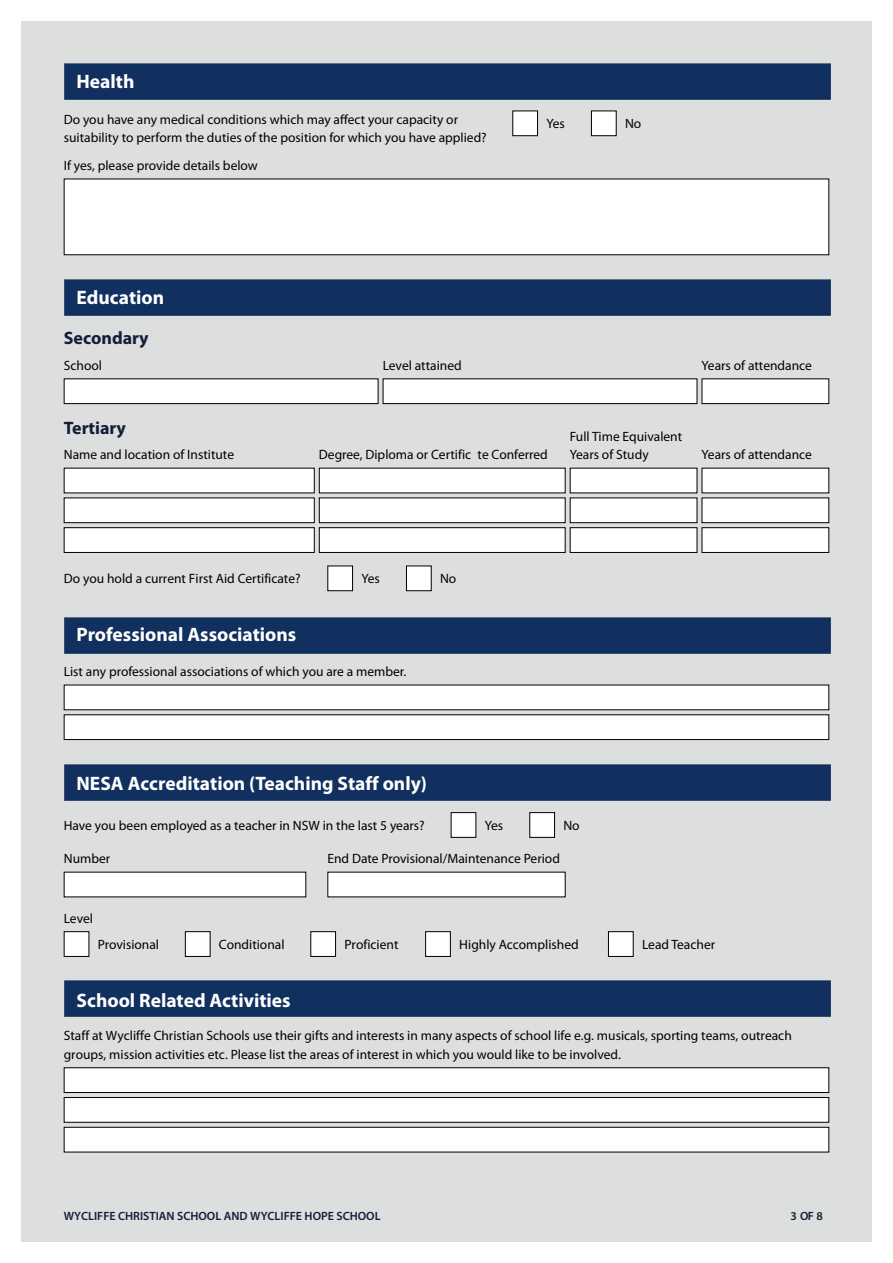
<style>
.page{position:relative;width:893px;height:1263px;background:#fff}
.page>*{position:absolute;margin:0;border:0;box-sizing:border-box;transform-origin:0 0}
.t1{font:700 19.5px "Myriad Pro";color:#fff}
.t2{font:700 18px "Myriad Pro";color:#121d38}
.t3{font:13.5px/18px "Myriad Pro";color:#000}
.t4{font:600 12px "Myriad Pro";color:#121d38}
</style>
<div class="page">
<div style="left:21px;top:21px;width:851px;height:1221px;background:#dddfde"></div>
<img style="left:63px;top:931px;width:768px;height:146px">
<img style="left:63px;top:714px;width:768px;height:124px">
<img style="left:63px;top:565px;width:768px;height:146px">
<img style="left:63px;top:219px;width:768px;height:97px">
<img style="left:64px;top:63px;width:767px;height:74px">
<div style="left:64px;top:379px;width:314px;height:25px;background:#fff"></div>
<div style="left:64px;top:378px;width:314px;height:26px;border:1px solid #000"></div>
<div style="left:64px;top:468px;width:250px;height:25px;background:#fff"></div>
<div style="left:64px;top:498px;width:250px;height:25px;background:#fff"></div>
<div style="left:64px;top:497px;width:251px;height:26px;border:1px solid #000"></div>
<div style="left:64px;top:528px;width:250px;height:24px;background:#fff"></div>
<div style="left:64px;top:527px;width:251px;height:26px;border:1px solid #000"></div>
<div style="left:64px;top:179px;width:765px;height:76px;background:#fff"></div>
<div style="left:383px;top:379px;width:314px;height:25px;background:#fff"></div>
<div style="left:383px;top:378px;width:314px;height:26px;border:1px solid #000"></div>
<div style="left:319px;top:468px;width:246px;height:25px;background:#fff"></div>
<div style="left:319px;top:498px;width:246px;height:25px;background:#fff"></div>
<div style="left:319px;top:497px;width:247px;height:26px;border:1px solid #000"></div>
<div style="left:319px;top:528px;width:246px;height:24px;background:#fff"></div>
<div style="left:319px;top:527px;width:247px;height:26px;border:1px solid #000"></div>
<div style="left:702px;top:379px;width:127px;height:25px;background:#fff"></div>
<div style="left:702px;top:378px;width:127px;height:26px;border:1px solid #000"></div>
<div style="left:702px;top:468px;width:127px;height:25px;background:#fff"></div>
<div style="left:570px;top:468px;width:127px;height:25px;background:#fff"></div>
<div style="left:702px;top:498px;width:127px;height:25px;background:#fff"></div>
<div style="left:702px;top:497px;width:127px;height:26px;border:1px solid #000"></div>
<div style="left:702px;top:528px;width:127px;height:24px;background:#fff"></div>
<div style="left:702px;top:527px;width:127px;height:26px;border:1px solid #000"></div>
<div style="left:570px;top:498px;width:127px;height:25px;background:#fff"></div>
<div style="left:570px;top:497px;width:127px;height:26px;border:1px solid #000"></div>
<div style="left:570px;top:528px;width:127px;height:24px;background:#fff"></div>
<div style="left:570px;top:527px;width:127px;height:26px;border:1px solid #000"></div>
<div style="left:64px;top:685px;width:765px;height:25px;background:#fff"></div>
<div style="left:64px;top:715px;width:765px;height:24px;background:#fff"></div>
<div style="left:64px;top:714px;width:765px;height:26px;border:1px solid #000"></div>
<div style="left:513px;top:111px;width:24px;height:25px;background:#fff"></div>
<div style="left:512px;top:111px;width:26px;height:25px;border:1px solid #000"></div>
<div style="left:328px;top:566px;width:25px;height:25px;background:#fff"></div>
<div style="left:327px;top:566px;width:26px;height:25px;border:1px solid #000"></div>
<div style="left:591px;top:111px;width:25px;height:25px;background:#fff"></div>
<div style="left:591px;top:111px;width:26px;height:25px;border:1px solid #000"></div>
<div style="left:406px;top:566px;width:25px;height:25px;background:#fff"></div>
<div style="left:406px;top:566px;width:26px;height:25px;border:1px solid #000"></div>
<div style="left:64px;top:872px;width:242px;height:25px;background:#fff"></div>
<div style="left:328px;top:872px;width:237px;height:25px;background:#fff"></div>
<div style="left:64px;top:932px;width:25px;height:24px;background:#fff"></div>
<div style="left:64px;top:931px;width:25px;height:26px;border:1px solid #000"></div>
<div style="left:185px;top:932px;width:25px;height:24px;background:#fff"></div>
<div style="left:185px;top:931px;width:25px;height:26px;border:1px solid #000"></div>
<div style="left:311px;top:932px;width:25px;height:24px;background:#fff"></div>
<div style="left:310px;top:931px;width:26px;height:26px;border:1px solid #000"></div>
<div style="left:426px;top:932px;width:24px;height:24px;background:#fff"></div>
<div style="left:425px;top:931px;width:26px;height:26px;border:1px solid #000"></div>
<div style="left:608px;top:932px;width:25px;height:24px;background:#fff"></div>
<div style="left:608px;top:931px;width:26px;height:26px;border:1px solid #000"></div>
<div style="left:451px;top:813px;width:25px;height:24px;background:#fff"></div>
<div style="left:451px;top:812px;width:25px;height:26px;border:1px solid #000"></div>
<div style="left:530px;top:813px;width:25px;height:24px;background:#fff"></div>
<div style="left:529px;top:812px;width:26px;height:26px;border:1px solid #000"></div>
<div style="left:64px;top:1068px;width:765px;height:24px;background:#fff"></div>
<div style="left:64px;top:1067px;width:765px;height:26px;border:1px solid #000"></div>
<div style="left:64px;top:1097px;width:765px;height:25px;background:#fff"></div>
<div style="left:64px;top:1097px;width:765px;height:26px;border:1px solid #000"></div>
<div style="left:64px;top:1127px;width:765px;height:25px;background:#fff"></div>
<div style="left:64px;top:1127px;width:765px;height:25px;border:1px solid #000"></div>
<h1 class="t1" style="left:77px;top:69px;width:59px">Health</h1>
<p class="t3" style="left:64px;top:110px;width:424px">Do you have any medical conditions which may affect your capacity or suitability to perform the duties of the position for which you have applied?</p>
<p class="t3" style="left:64px;top:156px;width:196px">If yes, please provide details below</p>
<p class="t3" style="left:546px;top:115px;width:20px">Yes</p>
<p class="t3" style="left:625px;top:115px;width:18px">No</p>
<h1 class="t1" style="left:77px;top:285px;width:89px">Education</h1>
<h2 class="t2" style="left:64px;top:326px;width:86px">Secondary</h2>
<p class="t3" style="left:64px;top:356px;width:40px">School</p>
<h2 class="t2" style="left:64px;top:416px;width:64px">Tertiary</h2>
<p class="t3" style="left:64px;top:445px;width:172px">Name and location of Institute</p>
<p class="t3" style="left:383px;top:356px;width:81px">Level attained</p>
<p class="t3" style="left:702px;top:356px;width:112px">Years of attendance</p>
<p class="t3" style="left:319px;top:445px;width:230px">Degree, Diploma or Certific te Conferred</p>
<p class="t3" style="left:570px;top:427px;width:114px">Full Time Equivalent<br>Years of Study</p>
<p class="t3" style="left:702px;top:445px;width:112px">Years of attendance</p>
<p class="t3" style="left:64px;top:570px;width:238px">Do you hold a current First Aid Certificate?</p>
<h1 class="t1" style="left:77px;top:622px;width:221px">Professional Associations</h1>
<p class="t3" style="left:361px;top:570px;width:20px">Yes</p>
<p class="t3" style="left:64px;top:662px;width:344px">List any professional associations of which you are a member.</p>
<p class="t3" style="left:440px;top:570px;width:18px">No</p>
<h1 class="t1" style="left:77px;top:770px;width:352px">NESA Accreditation (Teaching Staff only)</h1>
<p class="t3" style="left:64px;top:816px;width:362px">Have you been employed as a teacher in NSW in the last 5 years?</p>
<p class="t3" style="left:485px;top:816px;width:20px">Yes</p>
<p class="t3" style="left:563px;top:816px;width:18px">No</p>
<p class="t3" style="left:64px;top:849px;width:48px">Number</p>
<p class="t3" style="left:64px;top:909px;width:31px">Level</p>
<p class="t3" style="left:327px;top:849px;width:234px">End Date Provisional/Maintenance Period</p>
<p class="t3" style="left:98px;top:935px;width:63px">Provisional</p>
<p class="t3" style="left:219px;top:935px;width:67px">Conditional</p>
<p class="t3" style="left:344px;top:935px;width:56px">Proficient</p>
<p class="t3" style="left:459px;top:935px;width:121px">Highly Accomplished</p>
<p class="t3" style="left:642px;top:935px;width:75px">Lead Teacher</p>
<h1 class="t1" style="left:77px;top:987px;width:216px">School Related Activities</h1>
<p class="t3" style="left:64px;top:1026px;width:730px;line-height:18.6px">Staff at Wycliffe Christian Schools use their gifts and interests in many aspects of school life e.g. musicals, sporting teams, outreach groups, mission activities etc. Please list the areas of interest in which you would like to be involved.</p>
<p class="t4" style="left:64px;top:1208px;width:318px">WYCLIFFE CHRISTIAN SCHOOL AND WYCLIFFE HOPE SCHOOL</p>
<p class="t4" style="left:790px;top:1209px;width:34px">3OF8</p>
</div>
